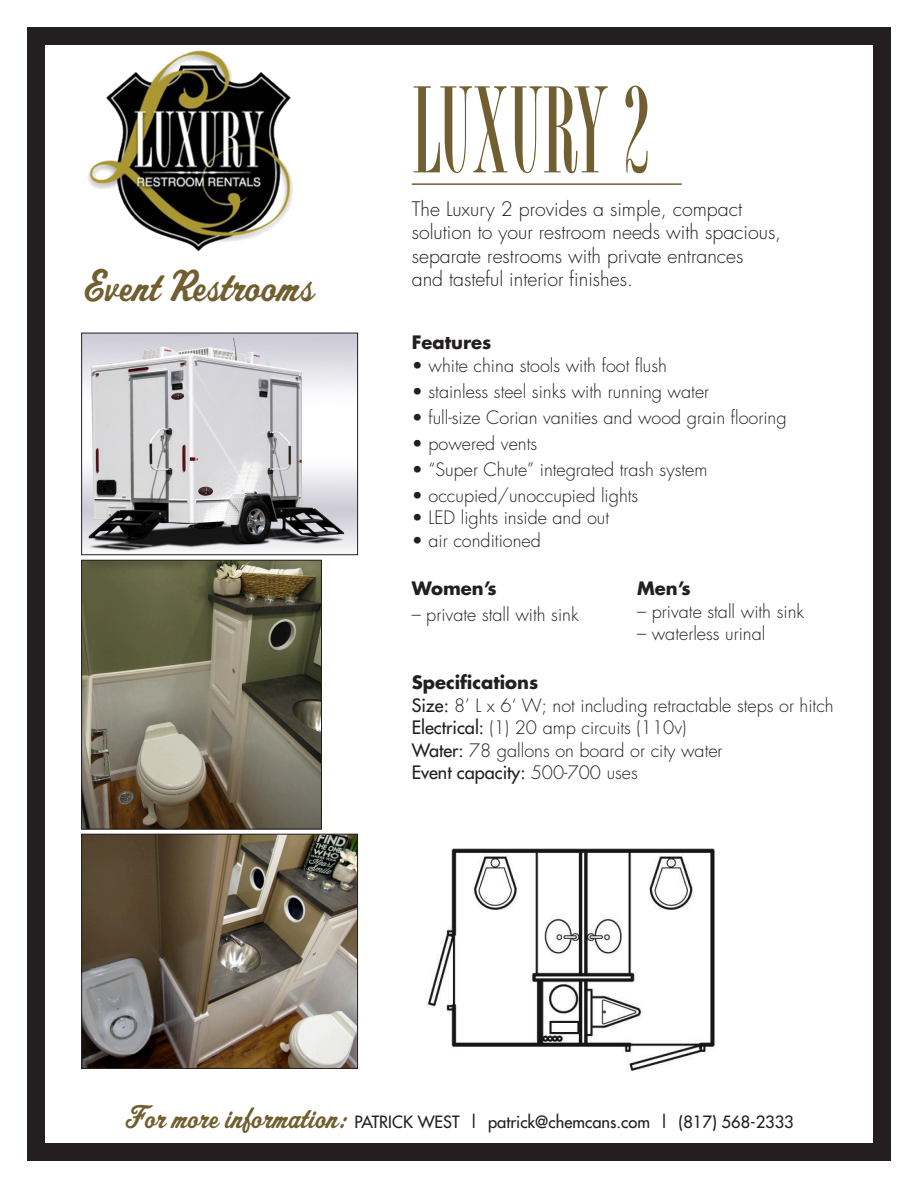
<style>
.page{position:relative;width:918px;height:1188px;background:#fff}
.page>*{position:absolute;margin:0;border:0;box-sizing:border-box;transform-origin:0 0}
.t1{font:129px "Bordeaux Roman Bold Plain";color:#725f31}
.t2{font:45px "Spoleto";color:#725f31}
.t3{font:300 19.5px/23.4px "Futura";color:#231f20}
.t4{font:300 18px "Futura";color:#231f20}
.t5{font:700 18px "Futura";color:#231f20}
.t6{font:18px "Futura";color:#231f20}
.t7{font:16.5px "Futura";color:#231f20}
.s1{font-weight:400}
.s2{font-weight:300}
.s3{font-family:"Spoleto";font-size:31.5px;color:#725f31}
</style>
<div class="page">
<div style="left:27px;top:27px;width:864px;height:1134px;border:18px solid #231f20"></div>
<img style="left:73px;top:39px;width:220px;height:212px">
<hr style="left:412px;top:183px;width:270px;height:2px;background:#725f31">
<img style="left:83px;top:335px;width:273px;height:217px">
<div style="left:81px;top:333px;width:277px;height:222px;border:1px solid #231f20"></div>
<img style="left:83px;top:836px;width:273px;height:231px">
<div style="left:81px;top:834px;width:277px;height:235px;border:1px solid #231f20"></div>
<img style="left:83px;top:562px;width:237px;height:265px">
<div style="left:81px;top:560px;width:241px;height:269px;border:1px solid #231f20"></div>
<img style="left:427px;top:848px;width:288px;height:223px">
<p class="t2" style="left:82px;top:259px;width:233px">Event Restrooms</p>
<p class="t1" style="left:412px;top:52px;width:240px">LUXURY 2</p>
<p class="t3" style="left:412px;top:197px;width:371px">The Luxury 2 provides a simple, compact solution to your restroom needs with spacious, separate restrooms with private entrances<br>and tasteful interior finishes.</p>
<p class="t5" style="left:412px;top:330px;width:81px">Features</p>
<p class="t4" style="left:412px;top:354px;width:257px">• white china stools with foot flush</p>
<p class="t4" style="left:412px;top:380px;width:299px">• stainless steel sinks with running water</p>
<p class="t4" style="left:412px;top:406px;width:376px">• full-size Corian vanities and wood grain flooring</p>
<p class="t4" style="left:412px;top:431px;width:127px">• powered vents</p>
<p class="t4" style="left:412px;top:457px;width:297px">• “Super Chute” integrated trash system</p>
<p class="t4" style="left:412px;top:483px;width:228px">• occupied/unoccupied lights</p>
<p class="t4" style="left:412px;top:506px;width:199px">• LED lights inside and out</p>
<p class="t4" style="left:412px;top:528px;width:131px">• air conditioned</p>
<p class="t5" style="left:412px;top:576px;width:87px">Women’s</p>
<p class="t4" style="left:412px;top:603px;width:168px">– private stall with sink</p>
<p class="t5" style="left:637px;top:576px;width:55px">Men’s</p>
<p class="t4" style="left:637px;top:600px;width:168px">– private stall with sink</p>
<p class="t4" style="left:637px;top:622px;width:130px">– waterless urinal</p>
<p class="t5" style="left:412px;top:670px;width:128px">Specifications</p>
<p class="t4" style="left:412px;top:694px;width:424px"><span class="s1">Size:</span> 8’ L x 6‘ W; not including retractable steps or hitch</p>
<p class="t4" style="left:412px;top:716px;width:276px"><span class="s1">Electrical:</span> (1) 20 amp circuits (110v)</p>
<p class="t4" style="left:412px;top:739px;width:312px"><span class="s1">Water:</span> 78 gallons on board or city water</p>
<p class="t6" style="left:412px;top:761px;width:228px">Event capacity: <span class="s2">500-700 uses</span></p>
<p class="t7" style="left:124px;top:1111px;width:671px"><span class="s3">For more information:</span> PATRICK WEST | patrick@chemcans.com | (817) 568-2333</p>
</div>
